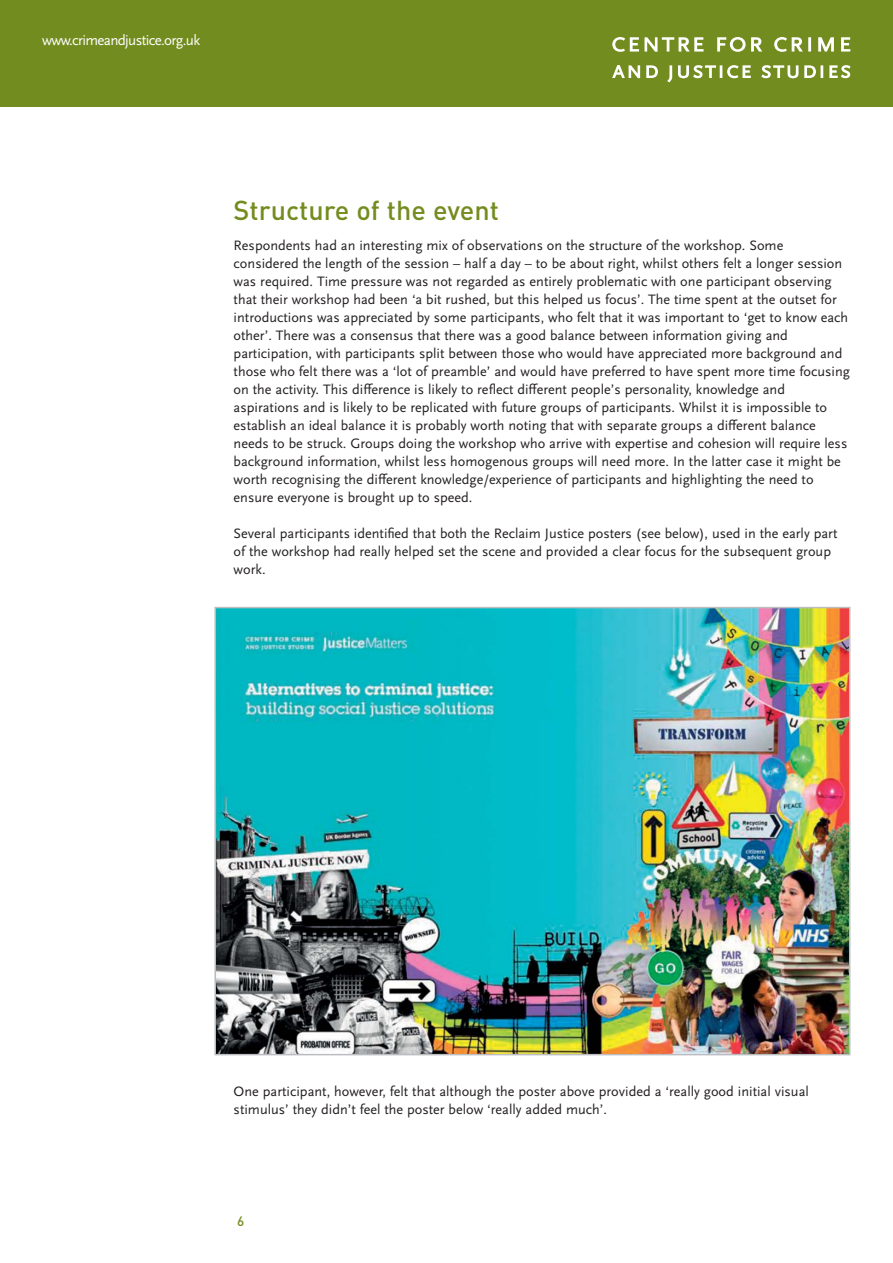
<style>
.page{position:relative;width:893px;height:1263px;background:#fff}
.page>*{position:absolute;margin:0;border:0;box-sizing:border-box;transform-origin:0 0}
.t1{font:500 27px "DIN Pro";color:#738c1f}
.t2{font:15px "Scala Sans Pro";letter-spacing:-.045em;color:#fff}
.t3{font:14.25px/18px "Scala Sans Pro";color:#231f20}
.t4{font:500 13.5px "DIN Pro";color:#738c1f}
</style>
<div class="page">
<div style="left:0;top:0;width:893px;height:106px;background:#738c1f"></div>
<svg style="left:612px;top:65px;width:28px;height:13px"></svg>
<svg style="left:646px;top:65px;width:12px;height:13px"></svg>
<svg style="left:667px;top:65px;width:5px;height:17px"></svg>
<svg style="left:678px;top:65px;width:73px;height:13px"></svg>
<svg style="left:761px;top:65px;width:37px;height:13px"></svg>
<svg style="left:804px;top:65px;width:19px;height:13px"></svg>
<svg style="left:829px;top:65px;width:21px;height:13px"></svg>
<svg style="left:612px;top:37px;width:92px;height:15px"></svg>
<svg style="left:717px;top:37px;width:45px;height:15px"></svg>
<svg style="left:774px;top:37px;width:37px;height:15px"></svg>
<svg style="left:818px;top:37px;width:16px;height:15px"></svg>
<svg style="left:841px;top:37px;width:9px;height:15px"></svg>
<img style="left:217px;top:610px;width:630px;height:442px">
<div style="left:214px;top:607px;width:636px;height:448px;border:2px solid #bbbdc0"></div>
<p class="t2" style="left:42px;top:34px;width:159px">www.crimeandjustice.org.uk</p>
<h1 class="t1" style="left:234px;top:201px;width:267px">Structure of the event</h1>
<p class="t3" style="left:234px;top:238px;width:618px">Respondents had an interesting mix of observations on the structure of the workshop. Some considered the length of the session – half a day – to be about right, whilst others felt a longer session was required. Time pressure was not regarded as entirely problematic with one participant observing that their workshop had been ‘a bit rushed, but this helped us focus’. The time spent at the outset for introductions was appreciated by some participants, who felt that it was important to ‘get to know each other’. There was a consensus that there was a good balance between information giving and participation, with participants split between those who would have appreciated more background and those who felt there was a ‘lot of preamble’ and would have preferred to have spent more time focusing on the activity. This difference is likely to reflect different people’s personality, knowledge and aspirations and is likely to be replicated with future groups of participants. Whilst it is impossible to establish an ideal balance it is probably worth noting that with separate groups a different balance needs to be struck. Groups doing the workshop who arrive with expertise and cohesion will require less background information, whilst less homogenous groups will need more. In the latter case it might be worth recognising the different knowledge/experience of participants and highlighting the need to ensure everyone is brought up to speed.</p>
<p class="t3" style="left:234px;top:526px;width:605px">Several participants identified that both the Reclaim Justice posters (see below), used in the early part of the workshop had really helped set the scene and provided a clear focus for the subsequent group work.</p>
<p class="t3" style="left:234px;top:1084px;width:577px">One participant, however, felt that although the poster above provided a ‘really good initial visual stimulus’ they didn’t feel the poster below ‘really added much’.</p>
<p class="t4" style="left:237px;top:1216px;width:9px">6</p>
</div>
